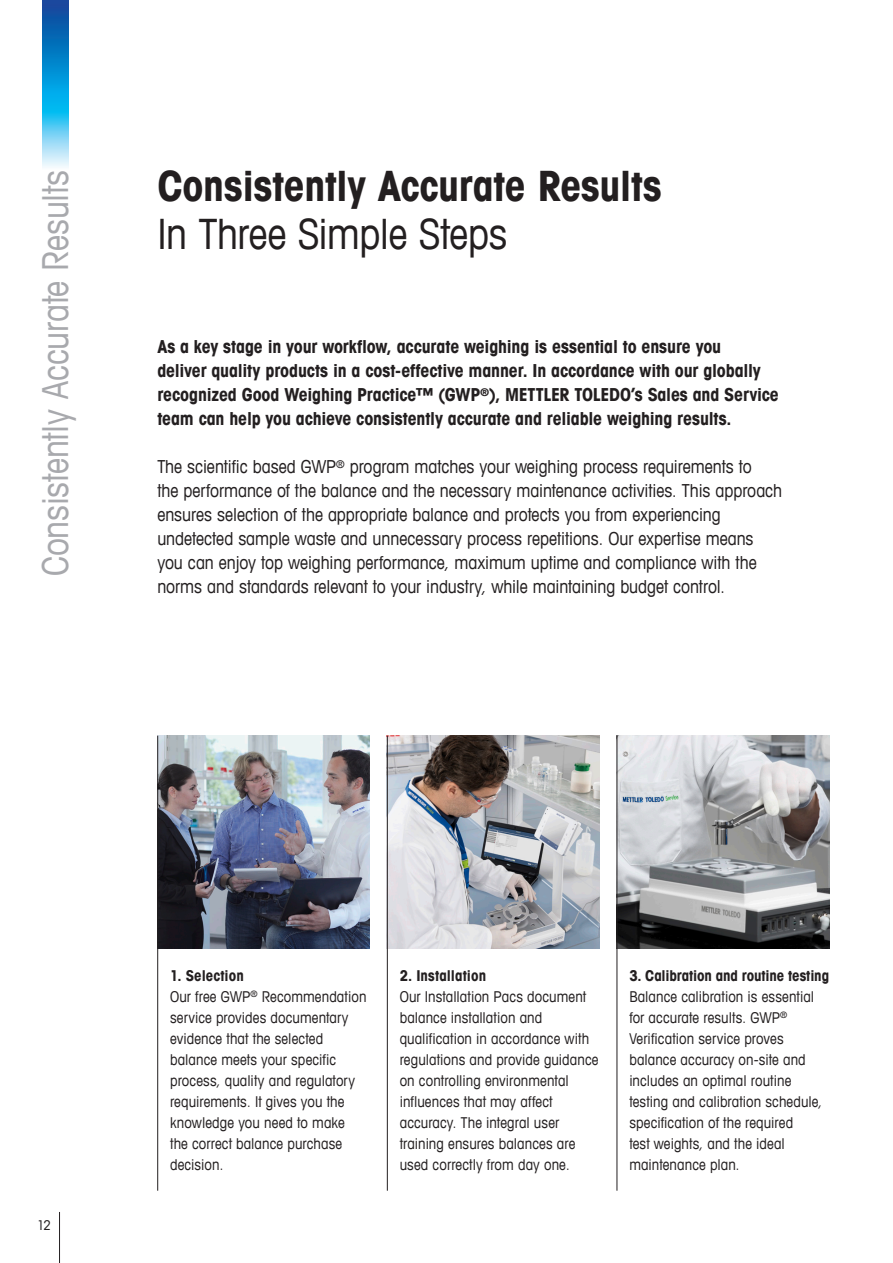
<style>
.page{position:relative;width:893px;height:1263px;background:#fff}
.page>*{position:absolute;margin:0;border:0;box-sizing:border-box;transform-origin:0 0}
._1_Title_Bold_28_32{font:700 condensed 42px "Avant Garde Com";letter-spacing:-.005em;color:#231f20}
._2_Title_Book_28_32{font:condensed 42px "Avant Garde Com";letter-spacing:-.01em;color:#231f20}
.Vertical_Text_24_36{font:condensed 36px "Avant Garde Com";letter-spacing:-.01em;color:#a8a9ad}
._02_Lead_12_16_Runni{font:condensed 18px/24px "Avant Garde Com";color:#231f20}
._02_Lead_12_16_Runni-2{font:700 condensed 18px/24px "Avant Garde Com";letter-spacing:-.01em;color:#231f20}
._12_Running_Text_10{font:condensed 15px/21px "Avant Garde Com";letter-spacing:.005em;color:#231f20}
._12_Running_Text_10-2{font:700 condensed 15px "Avant Garde Com";letter-spacing:-.005em;color:#231f20}
.t1{font:condensed 13.5px "Avant Garde Com";color:#231f20}
</style>
<div class="page">
<img style="left:43px;top:0;width:25px;height:167px">
<hr style="left:59px;top:1212px;width:1px;height:51px;background:#231f20">
<img style="left:388px;top:736px;width:212px;height:212px">
<img style="left:158px;top:736px;width:212px;height:212px">
<img style="left:618px;top:736px;width:211px;height:212px">
<hr style="left:617px;top:736px;width:1px;height:455px;background:#231f20">
<hr style="left:387px;top:736px;width:1px;height:455px;background:#231f20">
<hr style="left:157px;top:736px;width:1px;height:455px;background:#231f20">
<p class="Vertical_Text_24_36" style="left:33px;top:576px;width:408px;rotate:-90deg">Consistently Accurate Results</p>
<p class="_1_Title_Bold_28_32" style="left:157px;top:158px;width:506px">Consistently Accurate Results</p>
<p class="_2_Title_Book_28_32" style="left:157px;top:207px;width:352px">In Three Simple Steps</p>
<p class="_02_Lead_12_16_Runni-2" style="left:157px;top:334px;width:623px">As a key stage in your workflow, accurate weighing is essential to ensure you<br>deliver quality products in a cost-effective manner. In accordance with our globally recognized Good Weighing Practice™ (GWP<sup>®</sup>), METTLER TOLEDO’s Sales and Service team can help you achieve consistently accurate and reliable weighing results.</p>
<p class="_02_Lead_12_16_Runni" style="left:157px;top:454px;width:626px">The scientific based GWP<sup>®</sup> program matches your weighing process requirements to<br>the performance of the balance and the necessary maintenance activities. This approach ensures selection of the appropriate balance and protects you from experiencing undetected sample waste and unnecessary process repetitions. Our expertise means you can enjoy top weighing performance, maximum uptime and compliance with the norms and standards relevant to your industry, while maintaining budget control.</p>
<p class="t1" style="left:37px;top:1217px;width:15px">12</p>
<p class="_12_Running_Text_10-2" style="left:170px;top:966px;width:75px">1. Selection</p>
<p class="_12_Running_Text_10" style="left:170px;top:985px;width:198px">Our free GWP<sup>®</sup> Recommendation service provides documentary evidence that the selected balance meets your specific process, quality and regulatory requirements. It gives you the knowledge you need to make<br>the correct balance purchase decision.</p>
<p class="_12_Running_Text_10-2" style="left:400px;top:966px;width:88px">2. Installation</p>
<p class="_12_Running_Text_10" style="left:400px;top:985px;width:200px">Our Installation Pacs document balance installation and qualification in accordance with regulations and provide guidance on controlling environmental influences that may affect accuracy. The integral user training ensures balances are used correctly from day one.</p>
<p class="_12_Running_Text_10-2" style="left:629px;top:966px;width:201px">3. Calibration and routine testing</p>
<p class="_12_Running_Text_10" style="left:629px;top:985px;width:195px">Balance calibration is essential for accurate results. GWP<sup>®<br></sup>Verification service proves balance accuracy on-site and includes an optimal routine testing and calibration schedule, specification of the required<br>test weights, and the ideal maintenance plan.</p>
</div>
